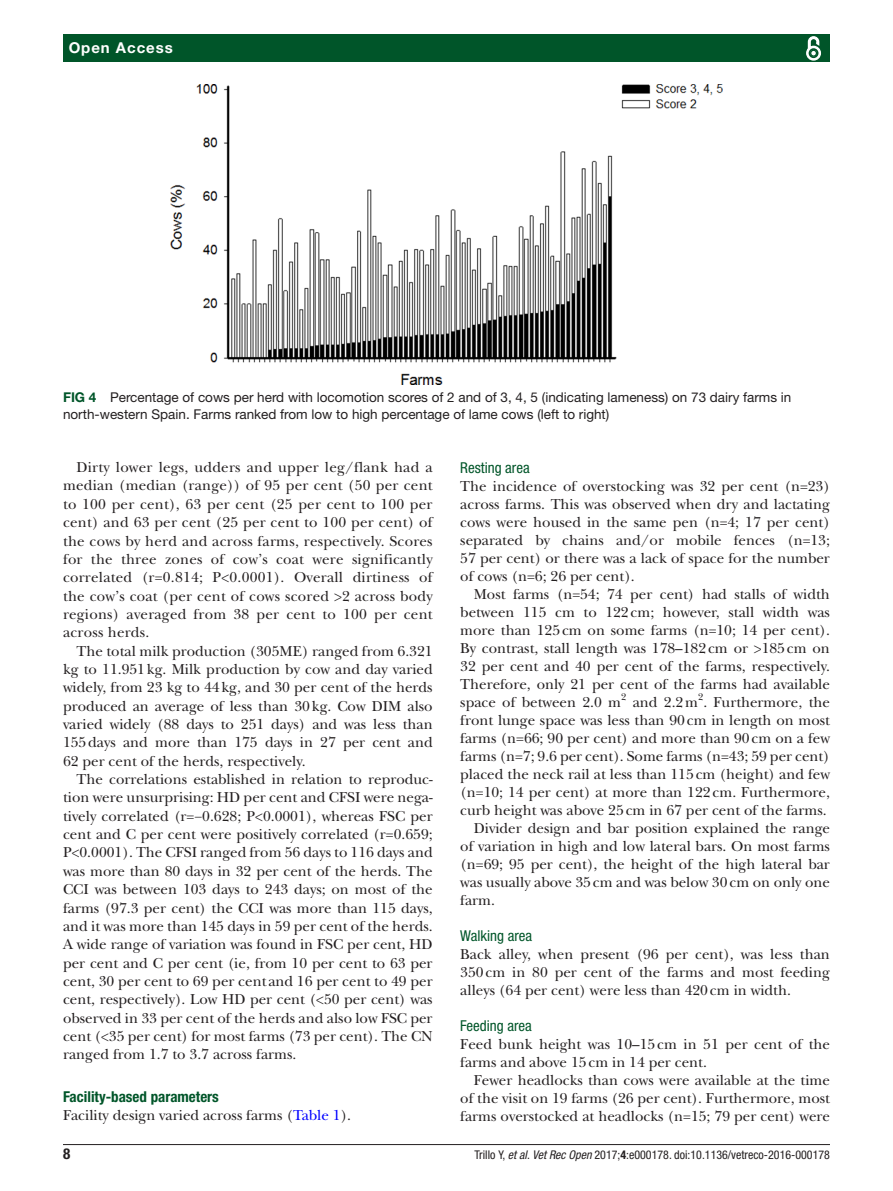
<style>
.page{position:relative;width:893px;height:1191px;background:#fff}
.page>*{position:absolute;margin:0;border:0;box-sizing:border-box;transform-origin:0 0}
.t1{font:15px/18.3px "New Baskerville";color:#231f20;text-align:justify}
.t2{font:condensed 15px "Helvetica Neue LT Std";color:#005529}
.t3{font:700 condensed 15px "Helvetica Neue LT Std";color:#005529}
.t4{font:700 15px "Helvetica Neue LT Std";letter-spacing:.065em;color:#fff}
.t5{font:700 condensed 15px "Helvetica Neue LT Std";color:#231f20}
.t6{font:13.5px/16.2px "Helvetica Neue LT Std";color:#231f20}
.t7{font:condensed 12px "Helvetica Neue LT Std";color:#231f20}
.t8{font:9.9px "New Baskerville";color:#231f20}
.s1{font-weight:700;color:#005529}
.s2{color:#00f}
.s3{font-style:italic}
.s4{font-weight:700}
</style>
<div class="page">
<div style="left:63px;top:34px;width:767px;height:27px;background:#005529"></div>
<hr style="left:63px;top:1144px;width:767px;height:1px;background:#231f20">
<svg style="left:806px;top:36px;width:15px;height:25px"></svg>
<div style="left:810px;top:50px;width:7px;height:7px;border:1px solid #005529;border-radius:50%"></div>
<img style="left:170px;top:85px;width:553px;height:300px">
<p class="t4" style="left:69px;top:39px;width:106px">Open Access</p>
<p class="t6" style="left:63px;top:389px;width:730px"><span class="s1">FIG 4</span> Percentage of cows per herd with locomotion scores of 2 and of 3, 4, 5 (indicating lameness) on 73 dairy farms in north-western Spain. Farms ranked from low to high percentage of lame cows (left to right)</p>
<p class="t1" style="left:63px;top:458px;width:371px;text-indent:14px">Dirty lower legs, udders and upper leg/flank had a median (median (range)) of 95 per cent (50 per cent to 100 per cent), 63 per cent (25 per cent to 100 per cent) and 63 per cent (25 per cent to 100 per cent) of the cows by herd and across farms, respectively. Scores for the three zones of cow’s coat were significantly correlated (r=0.814; P&lt;0.0001). Overall dirtiness of the cow’s coat (per cent of cows scored &gt;2 across body regions) averaged from 38 per cent to 100 per cent across herds.</p>
<p class="t1" style="left:63px;top:641px;width:371px;text-indent:14px">The total milk production (305ME) ranged from 6.321 kg to 11.951kg. Milk production by cow and day varied widely, from 23 kg to 44kg, and 30 per cent of the herds produced an average of less than 30kg. Cow DIM also varied widely (88 days to 251 days) and was less than 155days and more than 175 days in 27 per cent and 62 per cent of the herds, respectively.</p>
<p class="t1" style="left:63px;top:770px;width:371px;text-indent:14px">The correlations established in relation to reproduc&shy;tion were unsurprising: HD per cent and CFSI were nega&shy;tively correlated (r=−0.628; P&lt;0.0001), whereas FSC per cent and C per cent were positively correlated (r=0.659; P&lt;0.0001). The CFSI ranged from 56 days to 116 days and was more than 80 days in 32 per cent of the herds. The CCI was between 103 days to 243 days; on most of the farms (97.3 per cent) the CCI was more than 115 days, and it was more than 145 days in 59 per cent of the herds.<br>A wide range of variation was found in FSC per cent, HD per cent and C per cent (ie, from 10 per cent to 63 per cent, 30 per cent to 69 per cent and 16 per cent to 49 per cent, respectively). Low HD per cent (&lt;50 per cent) was observed in 33 per cent of the herds and also low FSC per cent (&lt;35 per cent) for most farms (73 per cent). The CN ranged from 1.7 to 3.7 across farms.</p>
<p class="t3" style="left:63px;top:1087px;width:157px">Facility-based parameters</p>
<p class="t1" style="left:63px;top:1106px;width:290px">Facility design varied across farms (<span class="s2">Table 1</span>).</p>
<p class="t2" style="left:460px;top:458px;width:71px">Resting area</p>
<p class="t1" style="left:460px;top:477px;width:371px">The incidence of overstocking was 32 per cent (n=23) across farms. This was observed when dry and lactating cows were housed in the same pen (n=4; 17 per cent) separated by chains and/or mobile fences (n=13; 57 per cent) or there was a lack of space for the number of cows (n=6; 26 per cent).</p>
<p class="t1" style="left:460px;top:585px;width:371px;text-indent:14px">Most farms (n=54; 74 per cent) had stalls of width between 115 cm to 122cm; however, stall width was more than 125cm on some farms (n=10; 14 per cent).<br>By contrast, stall length was 178–182cm or &gt;185cm on 32 per cent and 40 per cent of the farms, respectively.<br>Therefore, only 21 per cent of the farms had available space of between 2.0 m<sup>2</sup> and 2.2m . Furthermore, the</p>
<p class="t8" style="left:698px;top:691px;width:7px">2</p>
<p class="t1" style="left:460px;top:710px;width:371px">front lunge space was less than 90cm in length on most</p>
<p class="t1" style="left:460px;top:728px;width:371px">farms (n=66; 90 per cent) and more than 90cm on a few</p>
<p class="t1" style="left:460px;top:746px;width:371px">farms (n=7; 9.6 per cent). Some farms (n=43; 59 per cent)</p>
<p class="t1" style="left:460px;top:764px;width:371px">placed the neck rail at less than 115cm (height) and few</p>
<p class="t1" style="left:460px;top:782px;width:371px">(n=10; 14 per cent) at more than 122cm. Furthermore,</p>
<p class="t1" style="left:460px;top:800px;width:368px">curb height was above 25cm in 67 per cent of the farms.</p>
<p class="t1" style="left:474px;top:818px;width:358px">Divider design and bar position explained the range</p>
<p class="t1" style="left:460px;top:836px;width:371px">of variation in high and low lateral bars. On most farms</p>
<p class="t1" style="left:460px;top:854px;width:371px">(n=69; 95 per cent), the height of the high lateral bar</p>
<p class="t1" style="left:460px;top:872px;width:371px">was usually above 35cm and was below 30cm on only one</p>
<p class="t1" style="left:460px;top:890px;width:36px">farm.</p>
<p class="t2" style="left:460px;top:927px;width:73px">Walking area</p>
<p class="t1" style="left:460px;top:945px;width:371px">Back alley, when present (96 per cent), was less than 350cm in 80 per cent of the farms and most feeding alleys (64 per cent) were less than 420cm in width.</p>
<p class="t2" style="left:460px;top:1017px;width:73px">Feeding area</p>
<p class="t1" style="left:460px;top:1035px;width:371px">Feed bunk height was 10–15cm in 51 per cent of the farms and above 15cm in 14 per cent.</p>
<p class="t1" style="left:460px;top:1071px;width:371px;text-indent:14px">Fewer headlocks than cows were available at the time of the visit on 19 farms (26 per cent). Furthermore, most farms overstocked at headlocks (n=15; 79 per cent) were</p>
<p class="t5" style="left:63px;top:1144px;width:9px">8</p>
<p class="t7" style="left:475px;top:1148px;width:357px">Trillo Y, <span class="s3">et al</span>. <span class="s3">Vet Rec Open</span> 2017;<span class="s4">4</span>:e000178. doi:10.1136/vetreco-2016-000178</p>
</div>
